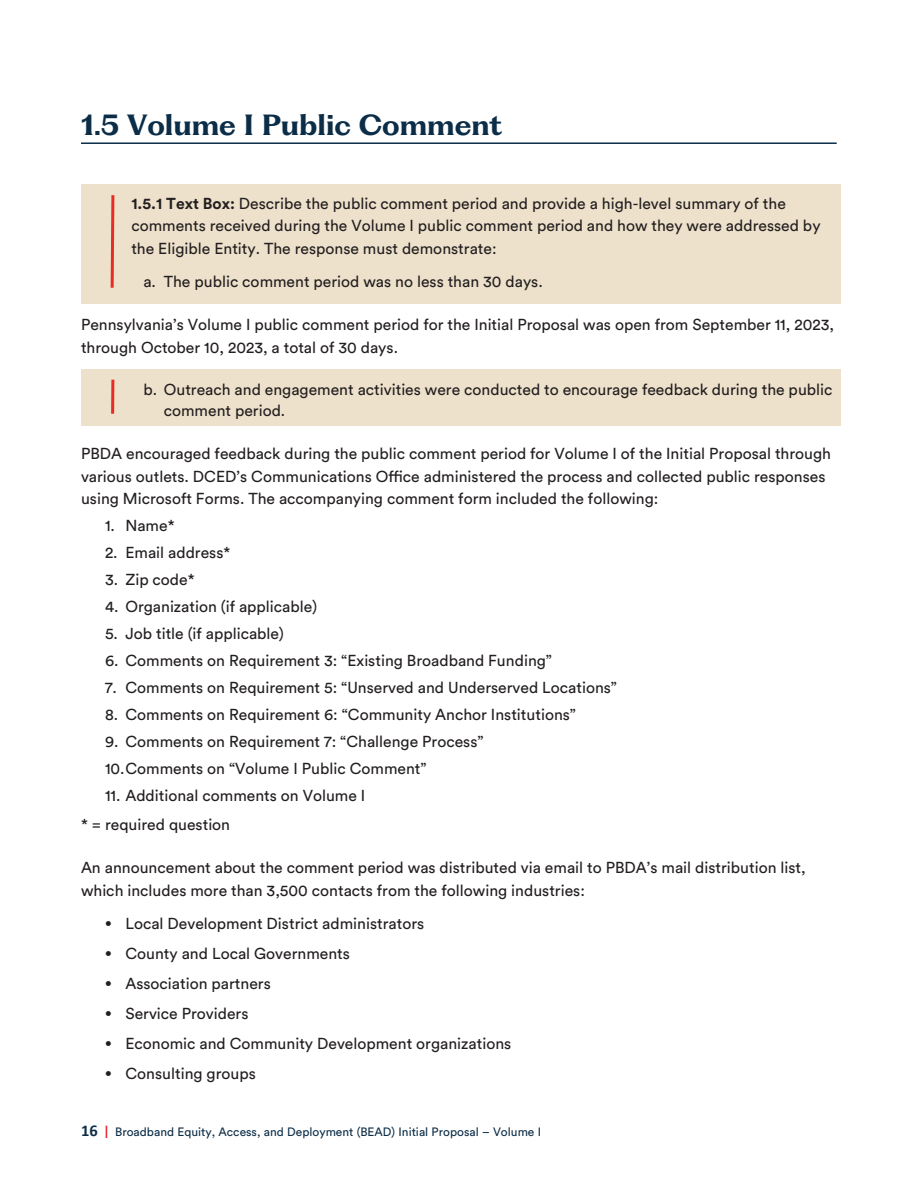
<style>
.page{position:relative;width:918px;height:1188px;background:#fff}
.page>*{position:absolute;margin:0;border:0;box-sizing:border-box;transform-origin:0 0}
.t1{font:700 27px "PP Fragment Glare";color:#0c2d47}
.t2{font:15.75px/22.5px "Circular Std";color:#231f20}
.t3{font:12px "Circular Std";color:#0c2d47}
.s1{font-weight:700}
.s2{font-size:12px}
.s3{font-family:"Calibri";font-weight:700;font-size:16.5px}
.s4{font-weight:700;font-size:12.75px;color:#e61e27}
</style>
<div class="page">
<div style="left:81px;top:369px;width:760px;height:57px;background:#eee1cb"></div>
<div style="left:81px;top:185px;width:760px;height:119px;background:#eee1cb"></div>
<hr style="left:81px;top:142px;width:756px;height:2px;background:#0c2d47">
<svg style="left:110px;top:195px;width:5px;height:93px"></svg>
<hr style="left:111px;top:380px;width:3px;height:34px;background:#e62c24">
<p class="t1" style="left:81px;top:114px;width:423px">1.5 Volume I Public Comment</p>
<p class="t2" style="left:131px;top:194px;width:691px"><span class="s1">1.5.1 Text Box:</span> Describe the public comment period and provide a high-level summary of the comments received during the Volume I public comment period and how they were addressed by the Eligible Entity. The response must demonstrate:</p>
<p class="t2" style="left:143px;top:272px;width:401px">a. The public comment period was no less than 30 days.</p>
<p class="t2" style="left:81px;top:315px;width:755px">Pennsylvania’s Volume I public comment period for the Initial Proposal was open from September 11, 2023, through October 10, 2023, a total of 30 days.</p>
<p class="t2" style="left:164px;top:380px;width:670px;line-height:21px;text-indent:-20px">b. Outreach and engagement activities were conducted to encourage feedback during the public comment period.</p>
<p class="t2" style="left:81px;top:444px;width:752px">PBDA encouraged feedback during the public comment period for Volume I of the Initial Proposal through various outlets. DCED’s Communications Office administered the process and collected public responses using Microsoft Forms. The accompanying comment form included the following:</p>
<p class="t2" style="left:105px;top:516px;width:71px">1. Name*</p>
<p class="t2" style="left:105px;top:543px;width:127px">2. Email address*</p>
<p class="t2" style="left:105px;top:570px;width:91px">3. Zip code*</p>
<p class="t2" style="left:105px;top:597px;width:214px">4. Organization (if applicable)</p>
<p class="t2" style="left:105px;top:624px;width:180px">5. Job title (if applicable)</p>
<p class="t2" style="left:105px;top:651px;width:449px">6. Comments on Requirement 3: “Existing Broadband Funding”</p>
<p class="t2" style="left:105px;top:678px;width:514px">7. Comments on Requirement 5: “Unserved and Underserved Locations”</p>
<p class="t2" style="left:105px;top:705px;width:473px">8. Comments on Requirement 6: “Community Anchor Institutions”</p>
<p class="t2" style="left:105px;top:732px;width:380px">9. Comments on Requirement 7: “Challenge Process”</p>
<p class="t2" style="left:105px;top:759px;width:323px">10.Comments on “Volume I Public Comment”</p>
<p class="t2" style="left:105px;top:786px;width:262px">11. Additional comments on Volume I</p>
<p class="t2" style="left:81px;top:815px;width:151px">* = required question</p>
<p class="t2" style="left:81px;top:858px;width:726px">An announcement about the comment period was distributed via email to PBDA’s mail distribution list, which includes more than 3,500 contacts from the following industries:</p>
<p class="t2" style="left:105px;top:914px;width:321px"><span class="s2">•</span> Local Development District administrators</p>
<p class="t2" style="left:105px;top:944px;width:246px"><span class="s2">•</span> County and Local Governments</p>
<p class="t2" style="left:105px;top:974px;width:167px"><span class="s2">•</span> Association partners</p>
<p class="t2" style="left:105px;top:1004px;width:145px"><span class="s2">•</span> Service Providers</p>
<p class="t2" style="left:105px;top:1034px;width:408px"><span class="s2">•</span> Economic and Community Development organizations</p>
<p class="t2" style="left:105px;top:1064px;width:152px"><span class="s2">•</span> Consulting groups</p>
<p class="t3" style="left:81px;top:1127px;width:462px"><span class="s3">16</span> <span class="s4">|</span> Broadband Equity, Access, and Deployment (BEAD) Initial Proposal – Volume I</p>
</div>
